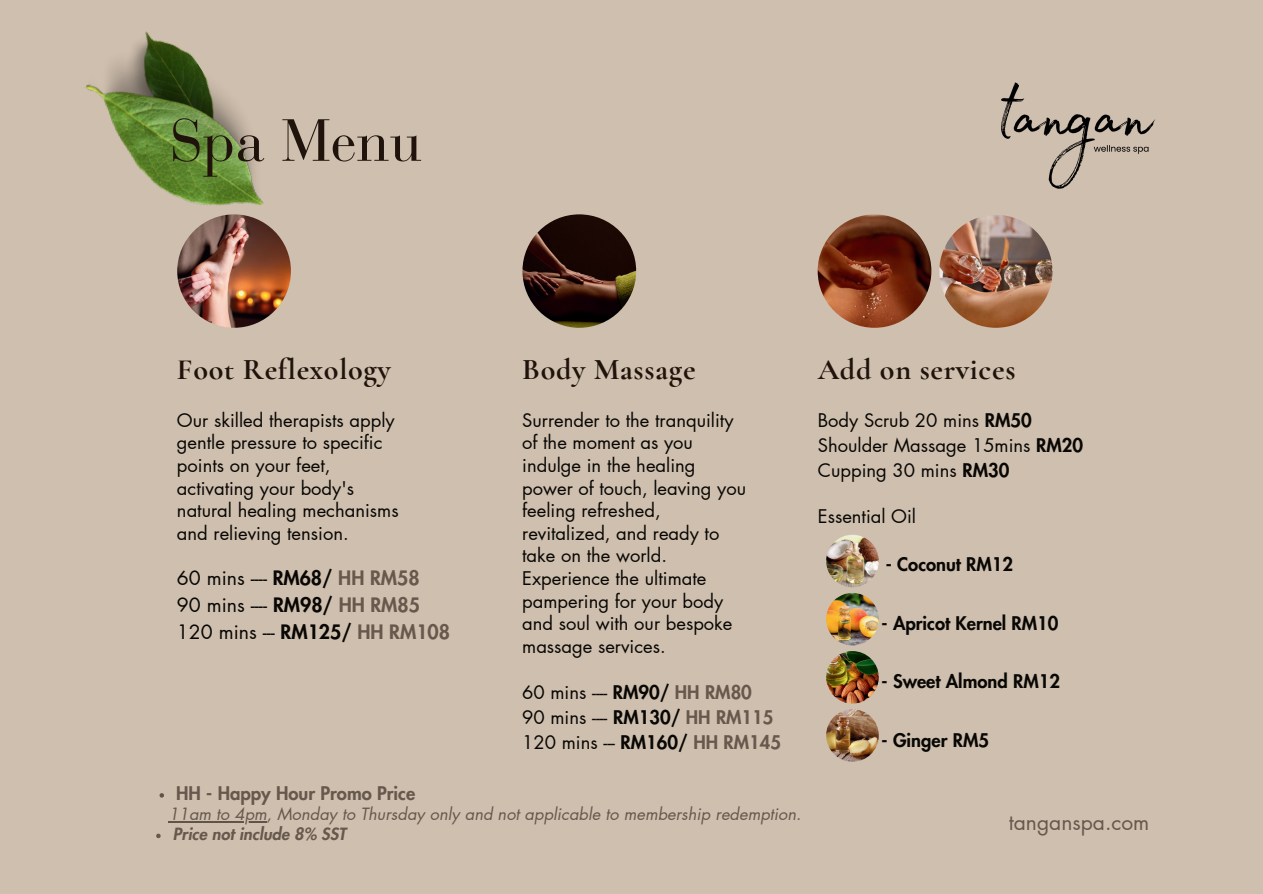
<style>
.page{position:relative;width:1263px;height:894px;background:#fff}
.page>*{position:absolute;margin:0;border:0;box-sizing:border-box;transform-origin:0 0}
.t1{font:58.95px "Bauer Bodoni Pro";color:#1f130c}
.t2{font:700 30.15px "Cormorant Garamond";letter-spacing:.025em;color:#1f130c}
.t3{font:21px "Futura LT Pro";color:#67584e}
.t4{font:19.5px/27px "Futura LT Pro";color:#080704}
.t5{font:18.45px/22.6px "Futura LT Pro";color:#080704}
.t6{font:800 18.45px "Futura LT Pro";color:#080704}
.t7{font:800 18.45px "Futura LT Pro";color:#67584e}
.t8{font:italic 16.5px "Futura LT Pro";color:#67584e}
.t9{font:italic 800 16.5px "Futura LT Pro";color:#67584e}
.s1{font-weight:800}
.s2{font-weight:800;color:#67584e}
</style>
<div class="page">
<div style="left:0;top:0;width:1263px;height:893px;background:#cfbfae"></div>
<img style="left:85px;top:31px;width:195px;height:214px">
<img style="left:1001px;top:82px;width:154px;height:107px">
<img style="left:177px;top:214px;width:114px;height:114px;border-radius:50%">
<img style="left:522px;top:214px;width:114px;height:114px;border-radius:50%">
<img style="left:818px;top:214px;width:113px;height:114px;border-radius:50%">
<img style="left:939px;top:215px;width:113px;height:113px;border-radius:50%">
<svg style="left:160px;top:793px;width:4px;height:4px"></svg>
<hr style="left:169px;top:821px;width:98px;height:1px;background:#60534a">
<svg style="left:156px;top:833px;width:5px;height:4px"></svg>
<img style="left:826px;top:651px;width:53px;height:52px;border-radius:50%">
<img style="left:826px;top:534px;width:53px;height:53px;border-radius:50%">
<img style="left:826px;top:592px;width:53px;height:53px;border-radius:50%">
<img style="left:826px;top:709px;width:53px;height:52px;border-radius:50%">
<h1 class="t1" style="left:170px;top:105px;width:254px">Spa Menu</h1>
<h2 class="t2" style="left:177px;top:350px;width:215px">Foot Reflexology</h2>
<p class="t5" style="left:177px;top:408px;width:223px">Our skilled therapists apply gentle pressure to specific points on your feet, activating your body's natural healing mechanisms and relieving tension.</p>
<p class="t4" style="left:177px;top:564px;width:275px">60 mins ---- <span class="s1">RM68/</span> <span class="s2">HH RM58<br></span>90 mins ---- <span class="s1">RM98/</span> <span class="s2">HH RM85<br></span>120 mins --- <span class="s1">RM125/</span> <span class="s2">HH RM108</span></p>
<h2 class="t2" style="left:522px;top:350px;width:175px">Body Massage</h2>
<p class="t5" style="left:522px;top:408px;width:225px">Surrender to the tranquility of the moment as you indulge in the healing power of touch, leaving you feeling refreshed, revitalized, and ready to take on the world.<br>Experience the ultimate pampering for your body and soul with our bespoke massage services.</p>
<p class="t5" style="left:522px;top:679px;width:260px;line-height:24.8px">60 mins ---- <span class="s1">RM90/</span> <span class="s2">HH RM80<br></span>90 mins ---- <span class="s1">RM130/</span> <span class="s2">HH RM115<br></span>120 mins --- <span class="s1">RM160/</span> <span class="s2">HH RM145</span></p>
<p class="t7" style="left:176px;top:778px;width:241px">HH - Happy Hour Promo Price</p>
<p class="t8" style="left:169px;top:802px;width:634px">11am to 4pm, Monday to Thursday only and not applicable to membership redemption.</p>
<p class="t9" style="left:173px;top:821px;width:175px">Price not include 8% SST</p>
<h2 class="t2" style="left:818px;top:350px;width:199px">Add on services</h2>
<p class="t5" style="left:818px;top:407px;width:267px;line-height:24.8px">Body Scrub 20 mins <span class="s1">RM50<br></span>Shoulder Massage 15mins <span class="s1">RM20<br></span>Cupping 30 mins <span class="s1">RM30</span></p>
<p class="t5" style="left:818px;top:504px;width:100px">Essential Oil</p>
<p class="t6" style="left:886px;top:550px;width:129px">- Coconut RM12</p>
<p class="t6" style="left:882px;top:608px;width:178px">- Apricot Kernel RM10</p>
<p class="t6" style="left:882px;top:667px;width:180px">- Sweet Almond RM12</p>
<p class="t6" style="left:882px;top:725px;width:109px">- Ginger RM5</p>
<p class="t3" style="left:1009px;top:808px;width:142px">tanganspa.com</p>
</div>
